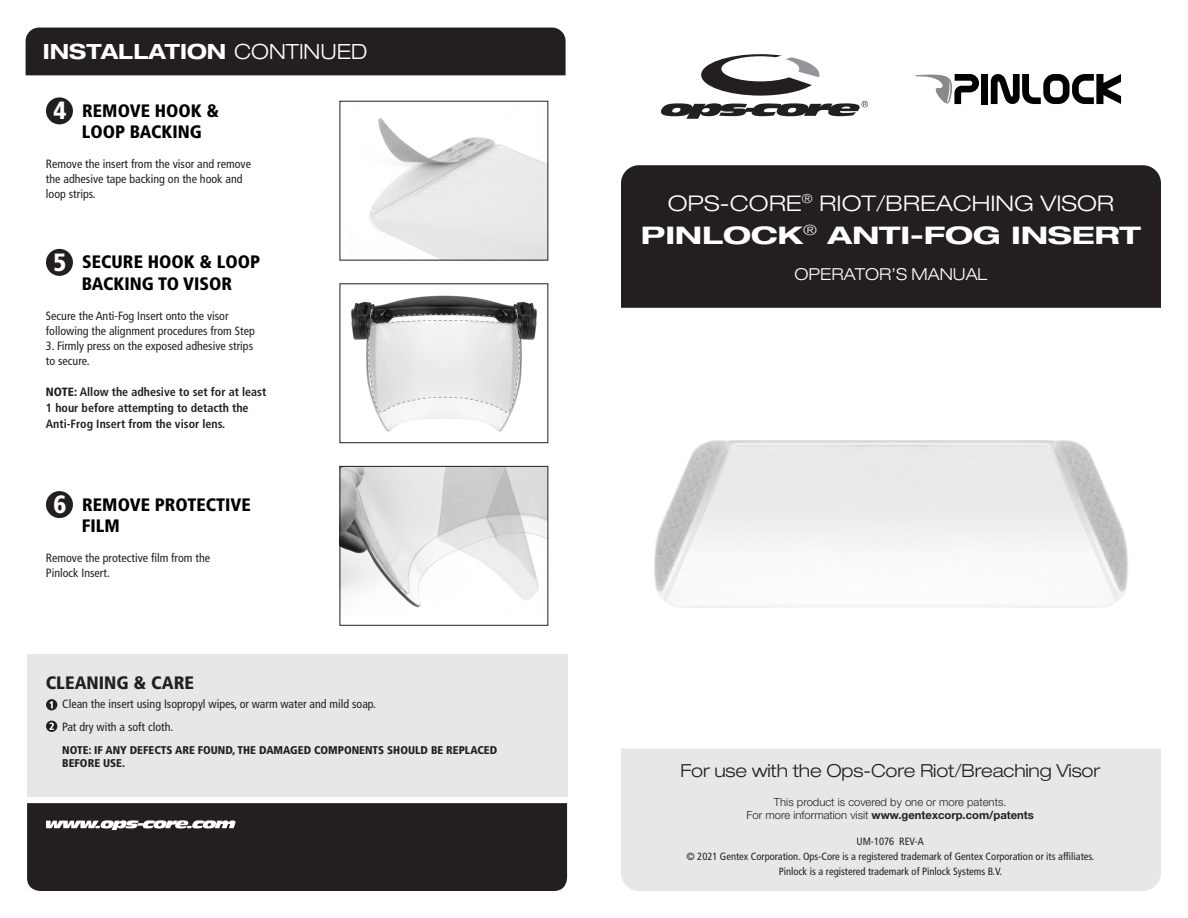
<style>
.page{position:relative;width:1188px;height:918px;background:#fff}
.page>*{position:absolute;margin:0;border:0;box-sizing:border-box;transform-origin:0 0}
.t1{font:900 condensed 24.9px "Frutiger LT Std";color:#fff}
.Regular_Paragraph_Co{font:700 expanded 24.3px "Helvetica Neue LT Std";letter-spacing:-.01em;color:#fff;scale:1.22 1}
.Regular_Paragraph_Co-2{font:300 expanded 21.6px "Helvetica Neue LT Std";color:#fff;scale:1.08 1}
.Regular_Paragraph_Co-3{font:700 expanded 21px "Helvetica Neue LT Std";color:#fff}
.t2{font:900 condensed 18px/21.6px "Frutiger LT Std";color:#000}
.Regular_Paragraph_Co-4{font:300 expanded 18px "Helvetica Neue LT Std";letter-spacing:-.01em;color:#231f20}
.Regular_Paragraph_Co-5{font:900 condensed 18px "Frutiger LT Std";color:#231f20}
.Regular_Paragraph_Co-6{font:300 expanded 16.5px "Helvetica Neue LT Std";color:#fff}
.t3{font:condensed 12px/15px "Frutiger LT Std";color:#231f20}
.t4{font:700 condensed 12px/15.8px "Frutiger LT Std";color:#231f20}
.t5{font:300 11.25px/13.5px "Helvetica Neue LT Std";color:#231f20;text-align:center}
.t6{font:900 condensed 11.25px/13.5px "Frutiger LT Std";color:#231f20}
.t7{font:condensed 10.5px/15px "Frutiger LT Std";color:#231f20;text-align:center}
.s1{font-weight:300}
.s2{font-weight:900}
.s3{font-family:"Kimberley";font-stretch:normal}
.s4{font-weight:700}
</style>
<div class="page">
<div style="left:27px;top:803px;width:540px;height:88px;background:#231f20"></div>
<svg style="left:46px;top:820px;width:190px;height:10px"></svg>
<div style="left:27px;top:654px;width:540px;height:142px;background:#e6e7e9"></div>
<div style="left:46px;top:699px;width:11px;height:11px;background:#231f20;border-radius:50%"></div>
<svg style="left:49px;top:701px;width:4px;height:7px"></svg>
<div style="left:46px;top:721px;width:11px;height:11px;background:#231f20;border-radius:50%"></div>
<svg style="left:49px;top:723px;width:5px;height:7px"></svg>
<div style="left:621px;top:748px;width:540px;height:143px;background:#e6e7e9"></div>
<div style="left:621px;top:165px;width:540px;height:143px;background:#231f20"></div>
<div style="left:26px;top:28px;width:540px;height:47px;background:#231f20"></div>
<img style="left:654px;top:440px;width:474px;height:168px">
<div style="left:46px;top:97px;width:27px;height:27px;background:#231f20;border-radius:50%"></div>
<div style="left:46px;top:249px;width:27px;height:27px;background:#231f20;border-radius:50%"></div>
<div style="left:46px;top:491px;width:27px;height:27px;background:#231f20;border-radius:50%"></div>
<img style="left:370px;top:118px;width:176px;height:140px">
<img style="left:351px;top:295px;width:186px;height:137px">
<img style="left:342px;top:468px;width:204px;height:140px">
<div style="left:340px;top:466px;width:208px;height:160px;border:1px solid #231f20"></div>
<svg style="left:661px;top:54px;width:207px;height:65px"></svg>
<div style="left:982px;top:74px;width:6px;height:30px;background:#000200"></div>
<svg style="left:991px;top:74px;width:130px;height:30px"></svg>
<svg style="left:915px;top:74px;width:64px;height:30px"></svg>
<p class="Regular_Paragraph_Co-3" style="left:43px;top:38px;width:326px">INSTALLATION <span class="s1">CONTINUED</span></p>
<p class="t1" style="left:53px;top:96px;width:14px">4</p>
<p class="t2" style="left:82px;top:100px;width:139px">REMOVE HOOK &amp;<br>LOOP BACKING</p>
<p class="t3" style="left:46px;top:157px;width:207px">Remove the insert from the visor and remove the adhesive tape backing on the hook and loop strips.</p>
<p class="t1" style="left:53px;top:247px;width:14px">5</p>
<p class="t2" style="left:82px;top:251px;width:180px">SECURE HOOK &amp; LOOP<br>BACKING TO VISOR</p>
<p class="t3" style="left:46px;top:308px;width:210px">Secure the Anti-Fog Insert onto the visor following the alignment procedures from Step</p>
<p class="t3" style="left:46px;top:338px;width:209px">3. Firmly press on the exposed adhesive strips to secure.</p>
<p class="t4" style="left:46px;top:384px;width:222px"><span class="s2">NOTE:</span> Allow the adhesive to set for at least<br>1 hour before attempting to detacth the<br>Anti-Frog Insert from the visor lens.</p>
<p class="t1" style="left:53px;top:489px;width:14px">6</p>
<p class="t2" style="left:82px;top:493px;width:170px">REMOVE PROTECTIVE<br>FILM</p>
<p class="t3" style="left:46px;top:551px;width:166px">Remove the protective film from the<br>Pinlock Insert.</p>
<p class="Regular_Paragraph_Co-5" style="left:46px;top:672px;width:150px">CLEANING &amp; CARE</p>
<p class="t3" style="left:49px;top:697px;width:329px"><span class="s3">•</span> Clean the insert using Isopropyl wipes, or warm water and mild soap.</p>
<p class="t3" style="left:49px;top:719px;width:126px"><span class="s3">•</span> Pat dry with a soft cloth.</p>
<p class="t6" style="left:62px;top:743px;width:437px">NOTE: IF ANY DEFECTS ARE FOUND, THE DAMAGED COMPONENTS SHOULD BE REPLACED<br>BEFORE USE.</p>
<p class="Regular_Paragraph_Co-2" style="left:668px;top:190px;width:415px">OPS-CORE<sup>®</sup> RIOT/BREACHING VISOR</p>
<p class="Regular_Paragraph_Co" style="left:641px;top:220px;width:411px">PINLOCK<sup>®</sup> ANTI-FOG INSERT</p>
<p class="Regular_Paragraph_Co-6" style="left:795px;top:264px;width:194px">OPERATOR’S MANUAL</p>
<p class="Regular_Paragraph_Co-4" style="left:680px;top:760px;width:421px">For use with the Ops-Core Riot/Breaching Visor</p>
<p class="t5" style="left:747px;top:795px;width:289px">This product is covered by one or more patents.<br>For more information visit <span class="s4">www.gentexcorp.com/patents</span></p>
<p class="t7" style="left:686px;top:834px;width:410px">UM-1076 REV-A<br>© 2021 Gentex Corporation. Ops-Core is a registered trademark of Gentex Corporation or its affiliates.</p>
<p class="t7" style="left:779px;top:864px;width:225px">Pinlock is a registered trademark of Pinlock Systems B.V.</p>
</div>
